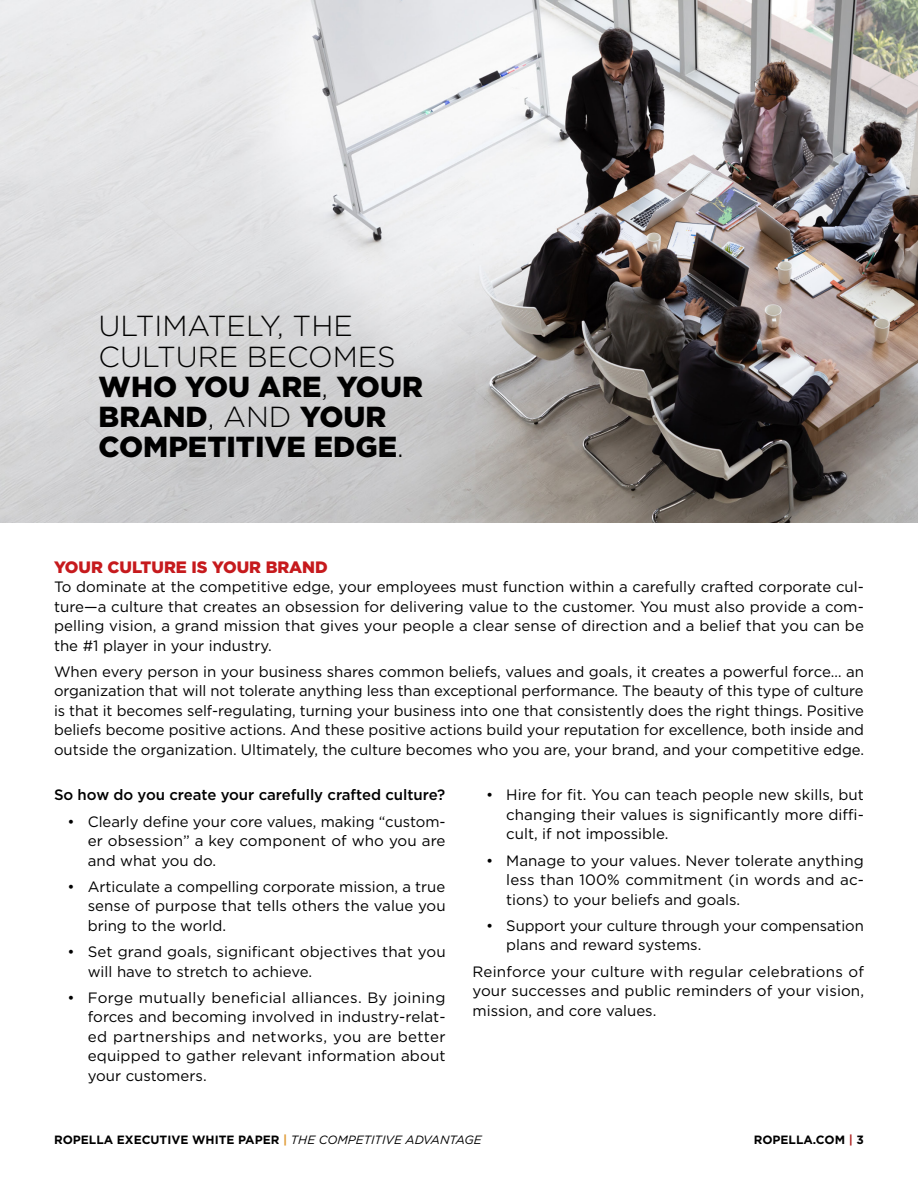
<style>
.page{position:relative;width:918px;height:1188px;background:#fff}
.page>*{position:absolute;margin:0;border:0;box-sizing:border-box;transform-origin:0 0}
.t1{font:900 28.95px/30.2px "Gotham";color:#000}
.t2{font:900 16.5px "Gotham";color:#c61a1d}
.t3{font:15px/19.5px "Gotham";color:#000;text-align:justify}
.t4{font:500 15px "Gotham";color:#000}
.t5{font:700 12px "Gotham";color:#000}
.s1{font-weight:300}
.s2{color:#df9a35}
.s3{font-weight:400;font-style:italic}
.s4{color:#ae2524}
</style>
<div class="page">
<img style="left:0;top:0;width:918px;height:523px">
<h1 class="t1" style="left:99px;top:311px;width:326px"><span class="s1">ULTIMATELY, THE<br>CULTURE BECOMES<br></span>WHO YOU ARE<span class="s1">,</span> YOUR<br>BRAND<span class="s1">, AND</span> YOUR<br>COMPETITIVE EDGE<span class="s1">.</span></h1>
<p class="t2" style="left:54px;top:555px;width:275px">YOUR CULTURE IS YOUR BRAND</p>
<p class="t3" style="left:54px;top:577px;width:812px">To dominate at the competitive edge, your employees must function within a carefully crafted corporate cul&shy;ture—a culture that creates an obsession for delivering value to the customer. You must also provide a com&shy;pelling vision, a grand mission that gives your people a clear sense of direction and a belief that you can be the #1 player in your industry.</p>
<p class="t3" style="left:54px;top:662px;width:812px">When every person in your business shares common beliefs, values and goals, it creates a powerful force… an organization that will not tolerate anything less than exceptional performance. The beauty of this type of culture is that it becomes self-regulating, turning your business into one that consistently does the right things. Positive beliefs become positive actions. And these positive actions build your reputation for excellence, both inside and outside the organization. Ultimately, the culture becomes who you are, your brand, and your competitive edge.</p>
<p class="t4" style="left:54px;top:785px;width:393px">So how do you create your carefully crafted culture?</p>
<p class="t3" style="left:88px;top:811px;width:359px;text-indent:-20px">• Clearly define your core values, making “custom&shy;er obsession” a key component of who you are and what you do.</p>
<p class="t3" style="left:88px;top:877px;width:359px;text-indent:-20px">• Articulate a compelling corporate mission, a true sense of purpose that tells others the value you bring to the world.</p>
<p class="t3" style="left:88px;top:942px;width:359px;text-indent:-20px">• Set grand goals, significant objectives that you will have to stretch to achieve.</p>
<p class="t3" style="left:88px;top:988px;width:359px;text-indent:-20px">• Forge mutually beneficial alliances. By joining forces and becoming involved in industry-relat&shy;ed partnerships and networks, you are better equipped to gather relevant information about your customers.</p>
<p class="t3" style="left:506px;top:785px;width:359px;text-indent:-20px">• Hire for fit. You can teach people new skills, but changing their values is significantly more diffi&shy;cult, if not impossible.</p>
<p class="t3" style="left:506px;top:850px;width:359px;text-indent:-20px">• Manage to your values. Never tolerate anything less than 100% commitment (in words and ac&shy;tions) to your beliefs and goals.</p>
<p class="t3" style="left:506px;top:916px;width:359px;text-indent:-20px">• Support your culture through your compensation plans and reward systems.</p>
<p class="t3" style="left:472px;top:961px;width:393px">Reinforce your culture with regular celebrations of your successes and public reminders of your vision, mission, and core values.</p>
<p class="t5" style="left:54px;top:1131px;width:429px">ROPELLA EXECUTIVE WHITE PAPER <span class="s2">|</span> <span class="s3">THE COMPETITIVE ADVANTAGE</span></p>
<p class="t5" style="left:754px;top:1131px;width:112px">ROPELLA.COM <span class="s4">|</span> 3</p>
</div>
